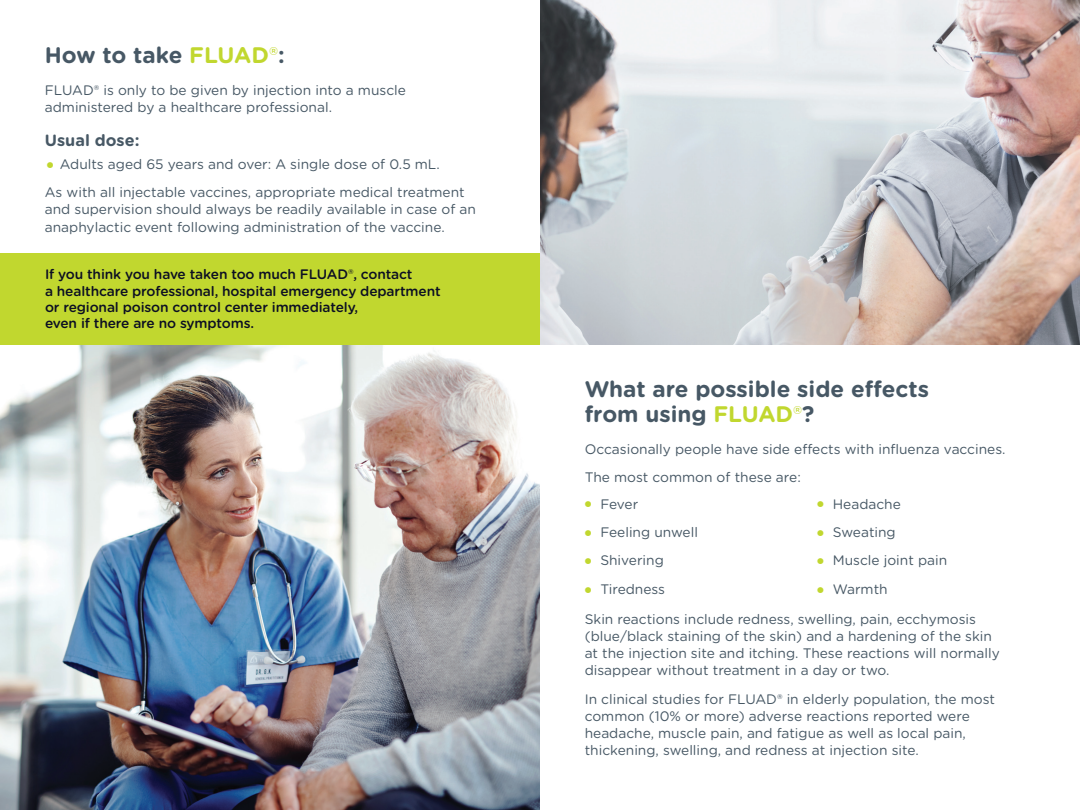
<style>
.page{position:relative;width:1080px;height:810px;background:#fff}
.page>*{position:absolute;margin:0;border:0;box-sizing:border-box;transform-origin:0 0}
.t1{font:700 22.5px/25px "Gotham Rounded";color:#475865}
.t2{font:700 16.25px "Gotham Rounded";color:#475865}
.t3{font:13.75px/17.2px "Gotham Rounded";color:#475865}
.t4{font:500 13.75px/16.2px "Gotham Rounded";letter-spacing:-.01em;color:#0c0f23}
.s1{color:#c1d72f}
.s2{font-weight:400;color:#c1d72f}
.s3{font-size:22.5px;color:#c1d72f}
.s4{font-weight:400}
</style>
<div class="page">
<img style="left:0;top:345px;width:540px;height:465px">
<div style="left:0;top:253px;width:540px;height:92px;background:#c1d72f"></div>
<img style="left:540px;top:0;width:540px;height:345px">
<p class="t1" style="left:45px;top:42px;width:241px">How to take <span class="s1">FLUAD</span><span class="s2">®</span>:</p>
<p class="t3" style="left:45px;top:81px;width:363px">FLUAD® is only to be given by injection into a muscle administered by a healthcare professional.</p>
<p class="t2" style="left:45px;top:128px;width:96px">Usual dose:</p>
<p class="t3" style="left:45px;top:155px;width:397px"><span class="s3">•</span> Adults aged 65 years and over: A single dose of 0.5 mL.</p>
<p class="t3" style="left:45px;top:183px;width:433px">As with all injectable vaccines, appropriate medical treatment and supervision should always be readily available in case of an anaphylactic event following administration of the vaccine.</p>
<p class="t4" style="left:45px;top:266px;width:397px">If you think you have taken too much FLUAD<span class="s4">®</span>, contact<br>a healthcare professional, hospital emergency department or regional poison control center immediately,<br>even if there are no symptoms.</p>
<p class="t1" style="left:585px;top:376px;width:346px">What are possible side effects from using <span class="s1">FLUAD</span><span class="s2">®</span>?</p>
<p class="t3" style="left:585px;top:440px;width:422px">Occasionally people have side effects with influenza vaccines.</p>
<p class="t3" style="left:585px;top:468px;width:218px">The most common of these are:</p>
<p class="t3" style="left:583px;top:494px;width:57px"><span class="s3">•</span> Fever</p>
<p class="t3" style="left:583px;top:523px;width:117px"><span class="s3">•</span> Feeling unwell</p>
<p class="t3" style="left:583px;top:551px;width:82px"><span class="s3">•</span> Shivering</p>
<p class="t3" style="left:583px;top:580px;width:84px"><span class="s3">•</span> Tiredness</p>
<p class="t3" style="left:815px;top:494px;width:87px"><span class="s3">•</span> Headache</p>
<p class="t3" style="left:815px;top:523px;width:82px"><span class="s3">•</span> Sweating</p>
<p class="t3" style="left:815px;top:551px;width:133px"><span class="s3">•</span> Muscle joint pain</p>
<p class="t3" style="left:815px;top:580px;width:74px"><span class="s3">•</span> Warmth</p>
<p class="t3" style="left:585px;top:610px;width:417px">Skin reactions include redness, swelling, pain, ecchymosis (blue/black staining of the skin) and a hardening of the skin at the injection site and itching. These reactions will normally disappear without treatment in a day or two.</p>
<p class="t3" style="left:585px;top:690px;width:412px">In clinical studies for FLUAD® in elderly population, the most common (10% or more) adverse reactions reported were headache, muscle pain, and fatigue as well as local pain, thickening, swelling, and redness at injection site.</p>
</div>
